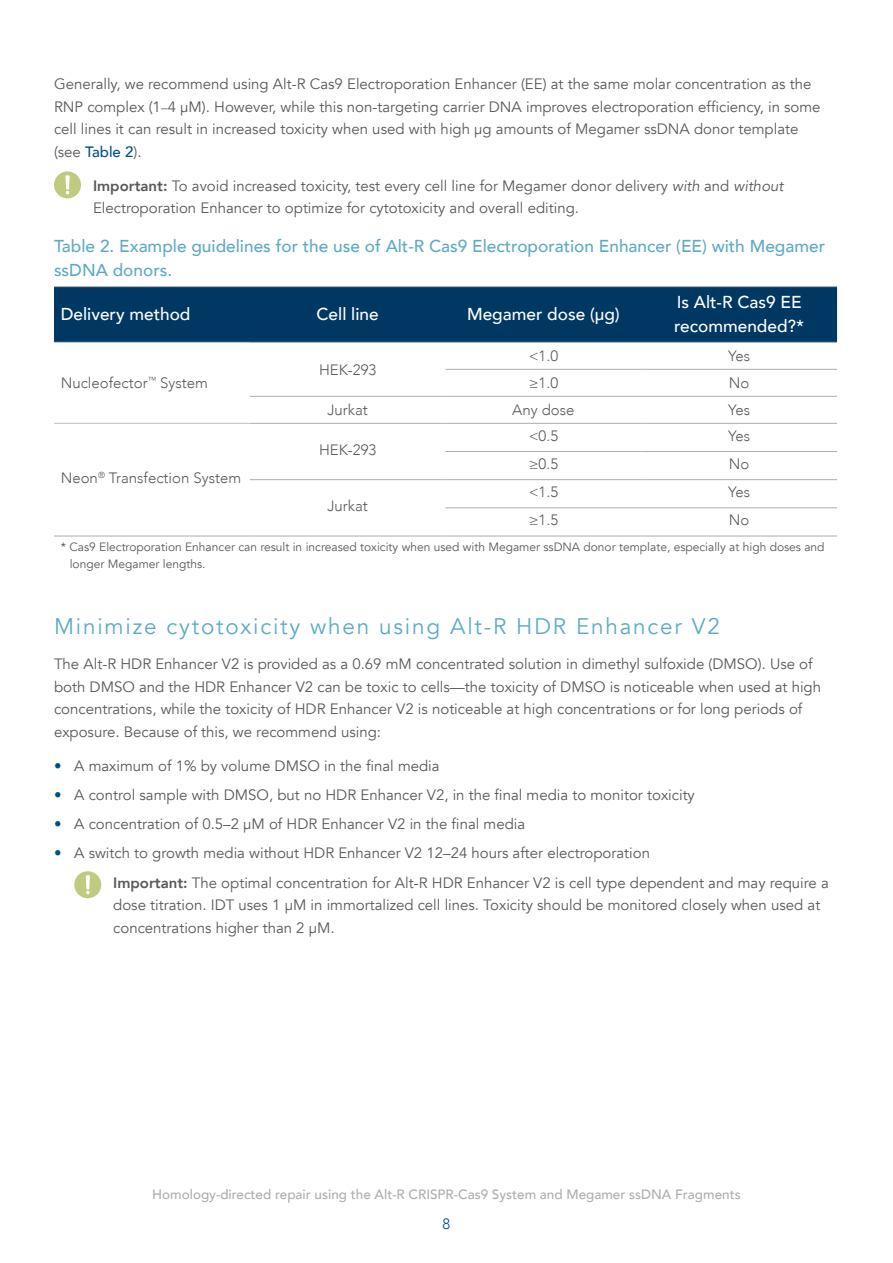
<style>
.page{position:relative;width:893px;height:1263px;background:#fff}
.page>*{position:absolute;margin:0;border:0;box-sizing:border-box;transform-origin:0 0}
.t1{font:22.5px "Avenir";letter-spacing:.08em;color:#5eaac6}
.t2{font:500 17.25px/24px "Avenir";color:#5eaac6}
.t3{font:500 17.25px/24px "Avenir";color:#fff}
.t4{font:15px/22.5px "Avenir";color:#58595b}
.t5{font:300 15px "Avenir";color:#58595b}
.t6{font:300 15px "Avenir";color:#005088}
.t7{font:500 13.5px "Avenir";color:#aeadaf}
.t8{font:12px/16.5px "Avenir";color:#58595b}
.s1{font-size:13.5px;color:#6d6e71}
.s2{font-weight:500;color:#005088}
.s3{font-weight:800}
.s4{font-style:italic}
.s5{color:#005088}
</style>
<div class="page">
<div style="left:54px;top:171px;width:27px;height:27px;background:#c0cb7f;border-radius:50%"></div>
<svg style="left:65px;top:175px;width:5px;height:19px"></svg>
<div style="left:54px;top:287px;width:783px;height:55px;background:#003864"></div>
<hr style="left:54px;top:286px;width:196px;height:1px;background:#aeadaf">
<hr style="left:250px;top:286px;width:195px;height:1px;background:#aeadaf">
<hr style="left:445px;top:286px;width:196px;height:1px;background:#aeadaf">
<hr style="left:641px;top:286px;width:196px;height:1px;background:#aeadaf">
<hr style="left:54px;top:342px;width:196px;height:1px;background:#c4c2c3">
<hr style="left:250px;top:342px;width:195px;height:1px;background:#aeadaf">
<hr style="left:445px;top:342px;width:196px;height:1px;background:#aeadaf">
<hr style="left:641px;top:342px;width:196px;height:1px;background:#aeadaf">
<hr style="left:445px;top:369px;width:196px;height:1px;background:#aeadaf">
<hr style="left:641px;top:369px;width:196px;height:1px;background:#aeadaf">
<hr style="left:250px;top:396px;width:195px;height:1px;background:#aeadaf">
<hr style="left:445px;top:396px;width:196px;height:1px;background:#aeadaf">
<hr style="left:641px;top:396px;width:196px;height:1px;background:#aeadaf">
<hr style="left:54px;top:423px;width:196px;height:1px;background:#c4c2c3">
<hr style="left:250px;top:423px;width:195px;height:1px;background:#aeadaf">
<hr style="left:445px;top:423px;width:196px;height:1px;background:#aeadaf">
<hr style="left:641px;top:423px;width:196px;height:1px;background:#aeadaf">
<hr style="left:445px;top:451px;width:196px;height:1px;background:#aeadaf">
<hr style="left:641px;top:451px;width:196px;height:1px;background:#aeadaf">
<hr style="left:250px;top:479px;width:195px;height:1px;background:#aeadaf">
<hr style="left:445px;top:479px;width:196px;height:1px;background:#aeadaf">
<hr style="left:641px;top:479px;width:196px;height:1px;background:#aeadaf">
<hr style="left:445px;top:507px;width:196px;height:1px;background:#aeadaf">
<hr style="left:641px;top:507px;width:196px;height:1px;background:#aeadaf">
<hr style="left:54px;top:536px;width:196px;height:1px;background:#aeadaf">
<hr style="left:250px;top:536px;width:195px;height:1px;background:#aeadaf">
<hr style="left:445px;top:536px;width:196px;height:1px;background:#aeadaf">
<hr style="left:641px;top:536px;width:196px;height:1px;background:#aeadaf">
<div style="left:74px;top:871px;width:27px;height:27px;background:#c0cb7f;border-radius:50%"></div>
<svg style="left:86px;top:875px;width:4px;height:19px"></svg>
<p class="t4" style="left:54px;top:73px;width:768px">Generally, we recommend using Alt-R Cas9 Electroporation Enhancer (EE) at the same molar concentration as the RNP complex (1<span class="s1">–</span>4 µM). However, while this non-targeting carrier DNA improves electroporation efficiency, in some cell lines it can result in increased toxicity when used with high µg amounts of Megamer ssDNA donor template (see <span class="s2">Table 2</span>).</p>
<p class="t4" style="left:93px;top:175px;width:692px"><span class="s3">Important:</span> To avoid increased toxicity, test every cell line for Megamer donor delivery <span class="s4">with</span> and <span class="s4">without<br></span>Electroporation Enhancer to optimize for cytotoxicity and overall editing.</p>
<p class="t2" style="left:54px;top:233px;width:773px">Table 2. Example guidelines for the use of Alt-R Cas9 Electroporation Enhancer (EE) with Megamer ssDNA donors.</p>
<p class="t3" style="left:61px;top:301px;width:131px">Delivery method</p>
<p class="t3" style="left:316px;top:301px;width:64px">Cell line</p>
<p class="t3" style="left:467px;top:301px;width:154px">Megamer dose (μg)</p>
<p class="t3" style="left:674px;top:289px;width:132px">Is Alt-R Cas9 EE recommended?*</p>
<p class="t5" style="left:61px;top:374px;width:149px">Nucleofector<sup>™</sup> System</p>
<p class="t5" style="left:319px;top:361px;width:59px">HEK-293</p>
<p class="t5" style="left:529px;top:347px;width:31px">&lt;1.0</p>
<p class="t5" style="left:728px;top:347px;width:23px">Yes</p>
<p class="t5" style="left:529px;top:374px;width:31px">≥1.0</p>
<p class="t5" style="left:729px;top:374px;width:22px">No</p>
<p class="t5" style="left:327px;top:401px;width:42px">Jurkat</p>
<p class="t5" style="left:512px;top:401px;width:64px">Any dose</p>
<p class="t5" style="left:728px;top:401px;width:23px">Yes</p>
<p class="t5" style="left:319px;top:441px;width:59px">HEK-293</p>
<p class="t5" style="left:529px;top:427px;width:31px">&lt;0.5</p>
<p class="t5" style="left:728px;top:427px;width:23px">Yes</p>
<p class="t5" style="left:529px;top:455px;width:31px">≥0.5</p>
<p class="t5" style="left:729px;top:455px;width:22px">No</p>
<p class="t5" style="left:61px;top:469px;width:182px">Neon<sup>®</sup> Transfection System</p>
<p class="t5" style="left:529px;top:483px;width:31px">&lt;1.5</p>
<p class="t5" style="left:728px;top:483px;width:23px">Yes</p>
<p class="t5" style="left:529px;top:511px;width:31px">≥1.5</p>
<p class="t5" style="left:729px;top:511px;width:22px">No</p>
<p class="t8" style="left:70px;top:539px;width:756px;text-indent:-9px">* Cas9 Electroporation Enhancer can result in increased toxicity when used with Megamer ssDNA donor template, especially at high doses and longer Megamer lengths.</p>
<p class="t5" style="left:327px;top:497px;width:42px">Jurkat</p>
<h1 class="t1" style="left:54px;top:613px;width:667px">Minimize cytotoxicity when using Alt-R HDR Enhancer V2</h1>
<p class="t4" style="left:54px;top:653px;width:769px">The Alt-R HDR Enhancer V2 is provided as a 0.69 mM concentrated solution in dimethyl sulfoxide (DMSO). Use of both DMSO and the HDR Enhancer V2 can be toxic to cells—the toxicity of DMSO is noticeable when used at high concentrations, while the toxicity of HDR Enhancer V2 is noticeable at high concentrations or for long periods of exposure. Because of this, we recommend using:</p>
<p class="t4" style="left:54px;top:754px;width:387px"><span class="s5">•</span> A maximum of 1% by volume DMSO in the final media</p>
<p class="t4" style="left:54px;top:784px;width:642px"><span class="s5">•</span> A control sample with DMSO, but no HDR Enhancer V2, in the final media to monitor toxicity</p>
<p class="t4" style="left:54px;top:813px;width:473px"><span class="s5">•</span> A concentration of 0.5–2 µM of HDR Enhancer V2 in the final media</p>
<p class="t4" style="left:113px;top:839px;width:717px;line-height:29.2px;text-indent:-59px"><span class="s5">•</span> A switch to growth media without HDR Enhancer V2 12–24 hours after electroporation<br><span class="s3">Important:</span> The optimal concentration for Alt-R HDR Enhancer V2 is cell type dependent and may require a</p>
<p class="t4" style="left:113px;top:894px;width:708px">dose titration. IDT uses 1 µM in immortalized cell lines. Toxicity should be monitored closely when used at concentrations higher than 2 μM.</p>
<p class="t7" style="left:152px;top:1182px;width:590px">Homology-directed repair using the Alt-R CRISPR-Cas9 System and Megamer ssDNA Fragments</p>
<p class="t6" style="left:443px;top:1214px;width:9px">8</p>
</div>
